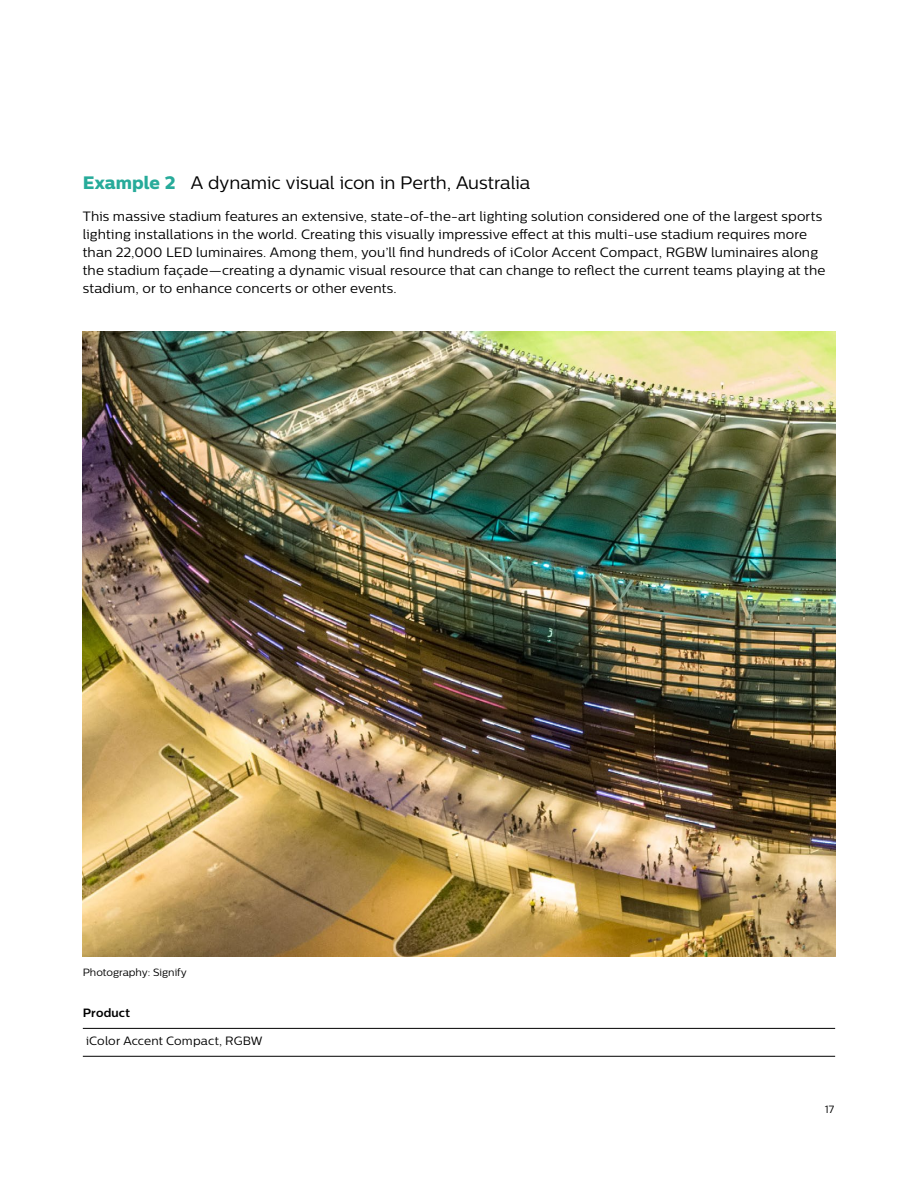
<style>
.page{position:relative;width:918px;height:1188px;background:#fff}
.page>*{position:absolute;margin:0;border:0;box-sizing:border-box;transform-origin:0 0}
.t1{font:18px "Centrale Sans";letter-spacing:-.005em;color:#000}
.t2{font:13.5px/18px "Centrale Sans";letter-spacing:.01em;color:#000}
.t3{font:12px "Centrale Sans";letter-spacing:.01em;color:#000}
.t4{font:700 12px "Centrale Sans";letter-spacing:.015em;color:#000}
.t5{font:10.5px "Centrale Sans";color:#000}
.s1{font-family:"Centrale Sans X Bold";color:#27ab9a}
</style>
<div class="page">
<img style="left:83px;top:331px;width:752px;height:625px">
<hr style="left:83px;top:1028px;width:752px;height:1px;background:#000">
<hr style="left:83px;top:1056px;width:752px;height:1px;background:#000">
<h1 class="t1" style="left:83px;top:173px;width:449px"><span class="s1">Example 2</span> A dynamic visual icon in Perth, Australia</h1>
<p class="t2" style="left:83px;top:207px;width:744px">This massive stadium features an extensive, state-of-the-art lighting solution considered one of the largest sports lighting installations in the world. Creating this visually impressive effect at this multi-use stadium requires more than 22,000 LED luminaires. Among them, you’ll find hundreds of iColor Accent Compact, RGBW luminaires along the stadium façade—creating a dynamic visual resource that can change to reflect the current teams playing at the stadium, or to enhance concerts or other events.</p>
<p class="t5" style="left:83px;top:966px;width:106px">Photography: Signify</p>
<p class="t4" style="left:83px;top:1006px;width:49px">Product</p>
<p class="t3" style="left:86px;top:1034px;width:178px">iColor Accent Compact, RGBW</p>
<p class="t5" style="left:825px;top:1103px;width:11px">17</p>
</div>
